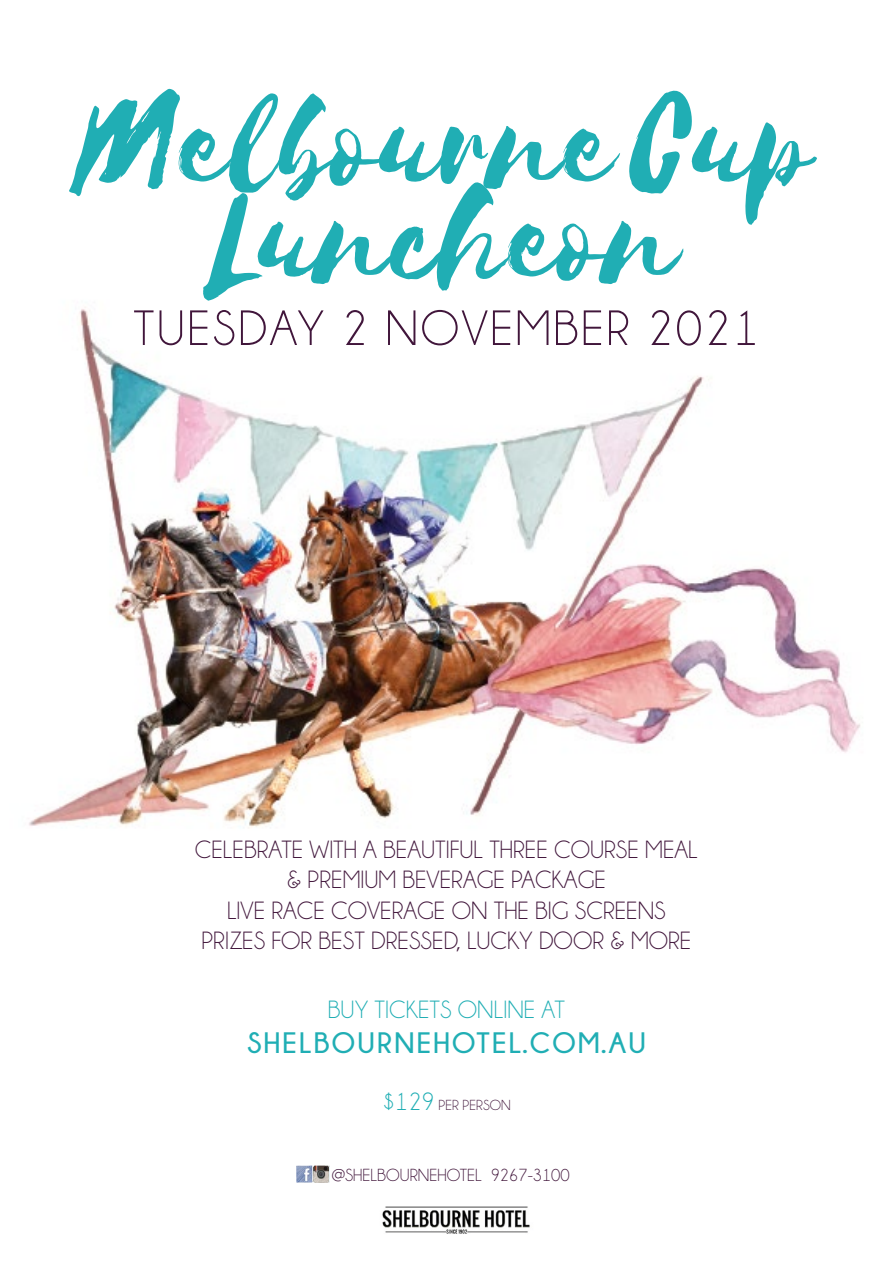
<style>
.page{position:relative;width:893px;height:1263px;background:#fff}
.page>*{position:absolute;margin:0;border:0;box-sizing:border-box;transform-origin:0 0}
.t1{font:150px "Selima";color:#20aeb4}
.t2{font:50.1px "Champagne&Limousines";letter-spacing:.05em;color:#41163b}
.t3{font:700 29.4px "Champagne&Limousines";letter-spacing:.075em;color:#20aeb4}
.t4{font:25.2px/30.3px "Champagne&Limousines";color:#41163b;text-align:center}
.t5{font:25.2px "Champagne&Limousines";color:#20aeb4}
.t6{font:17.7px "Champagne&Limousines";color:#41163b}
.t7{font:14.7px "Champagne&Limousines";color:#41163b}
.s1{font-size:165px}
</style>
<div class="page">
<img style="left:29px;top:307px;width:831px;height:521px">
<img style="left:382px;top:1206px;width:148px;height:28px">
<img style="left:296px;top:1165px;width:33px;height:17px">
<h1 class="t1" style="left:79px;top:63px;width:736px"><span class="s1">M</span>elbourneCup</h1>
<h1 class="t1" style="left:211px;top:158px;width:471px">Luncheon</h1>
<h2 class="t2" style="left:133px;top:303px;width:627px">TUESDAY 2 NOVEMBER 2021</h2>
<p class="t4" style="left:195px;top:835px;width:504px">CELEBRATE WITH A BEAUTIFUL THREE COURSE MEAL &amp; PREMIUM BEVERAGE PACKAGE<br>LIVE RACE COVERAGE ON THE BIG SCREENS PRIZES FOR BEST DRESSED, LUCKY DOOR &amp; MORE</p>
<p class="t5" style="left:328px;top:997px;width:239px">BUY TICKETS ONLINE AT</p>
<p class="t3" style="left:247px;top:1027px;width:400px">SHELBOURNEHOTEL.COM.AU</p>
<p class="t5" style="left:382px;top:1089px;width:54px">$129</p>
<p class="t7" style="left:438px;top:1098px;width:74px">PER PERSON</p>
<p class="t6" style="left:332px;top:1166px;width:152px">@SHELBOURNEHOTEL</p>
<p class="t6" style="left:491px;top:1166px;width:81px">9267-3100</p>
</div>
